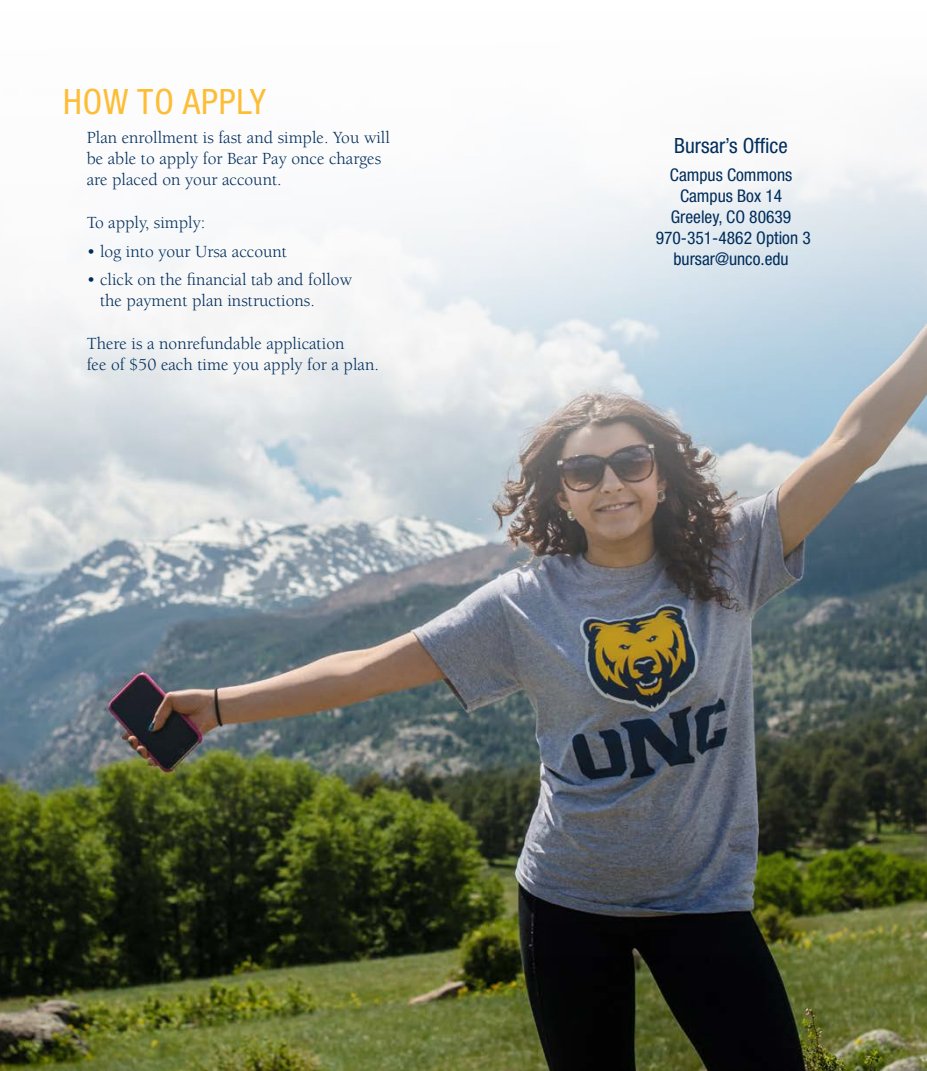
<style>
.page{position:relative;width:927px;height:1071px;background:#fff}
.page>*{position:absolute;margin:0;border:0;box-sizing:border-box;transform-origin:0 0}
.t1{font:condensed 35px "Helvetica Neue LT Std";letter-spacing:.025em;color:#febd36}
.t2{font:condensed 21px "Helvetica Neue LT Std";color:#002d5b}
.t3{font:17.5px/21px "Berkeley";color:#002d5b}
.t4{font:condensed 17.5px/21px "Helvetica Neue LT Std";color:#002d5b;text-align:center}
</style>
<div class="page">
<img style="left:0;top:162px;width:926px;height:909px">
<h1 class="t1" style="left:63px;top:82px;width:204px">HOW TO APPLY</h1>
<p class="t3" style="left:87px;top:128px;width:304px">Plan enrollment is fast and simple. You will be able to apply for Bear Pay once charges are placed on your account.</p>
<p class="t3" style="left:87px;top:212px;width:120px">To apply, simply:</p>
<p class="t3" style="left:87px;top:241px;width:202px">• log into your Ursa account</p>
<p class="t3" style="left:100px;top:270px;width:253px;text-indent:-13px">• click on the financial tab and follow the payment plan instructions.</p>
<p class="t3" style="left:87px;top:333px;width:293px">There is a nonrefundable application<br>fee of $50 each time you apply for a plan.</p>
<p class="t2" style="left:674px;top:133px;width:115px">Bursar’s Office</p>
<p class="t4" style="left:655px;top:165px;width:156px">Campus Commons<br>Campus Box 14<br>Greeley, CO 80639<br>970-351-4862 Option 3 bursar@unco.edu</p>
</div>
